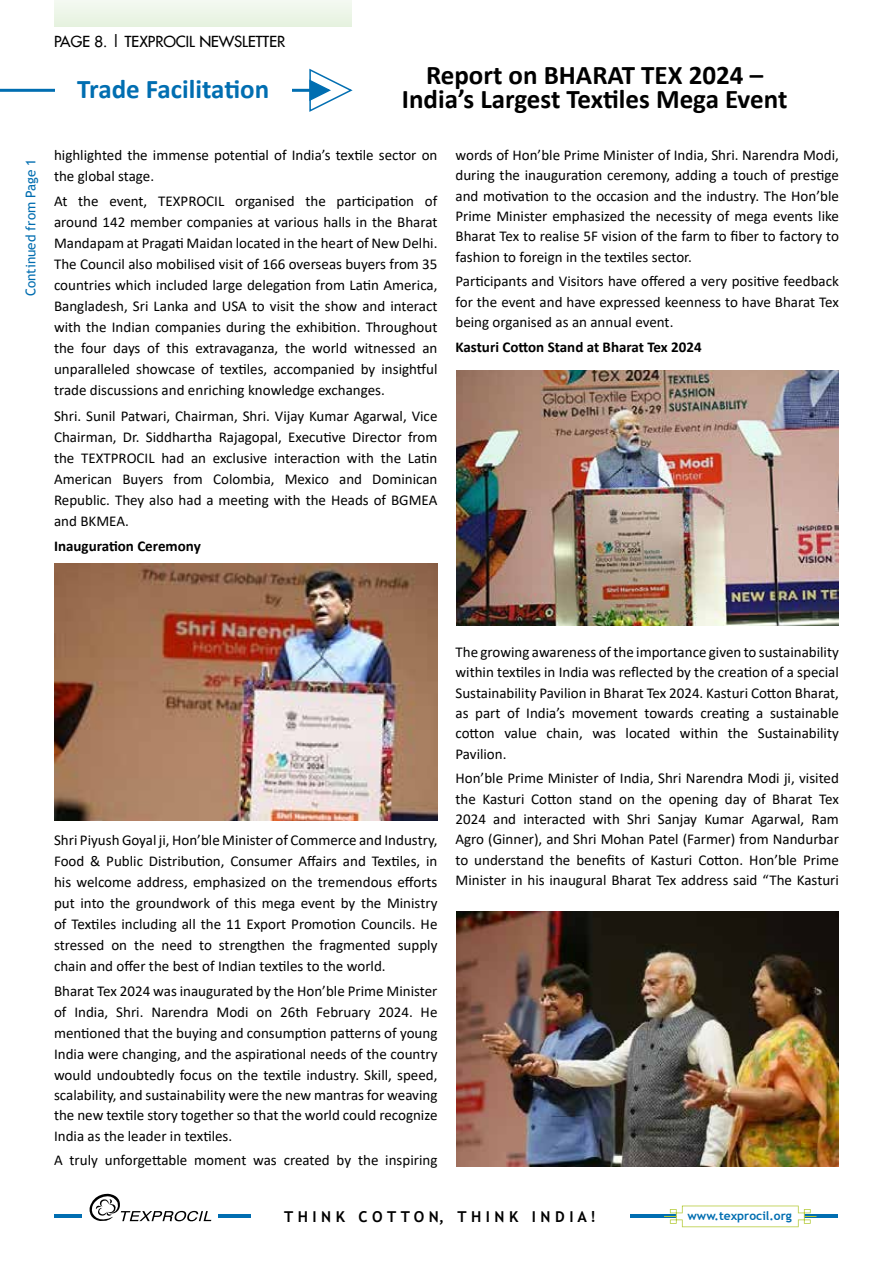
<style>
.page{position:relative;width:893px;height:1262px;background:#fff}
.page>*{position:absolute;margin:0;border:0;box-sizing:border-box;transform-origin:0 0}
.t1{font:700 27px/24px "Calibri";color:#000;text-align:center}
.t2{font:700 27px "Calibri";color:#016eb1}
.t3{font:15px/21px "Calibri";color:#000;text-align:justify}
.t4{font:700 15px "Calibri";color:#000}
.t5{font:15px "Futura 2";color:#000}
.t6{font:700 15px "Trebuchet MS";color:#000101}
.t7{font:13.5px "Trebuchet MS";color:#006db0}
.t8{font:700 12px "Trebuchet MS";color:#016eb1}
</style>
<div class="page">
<div style="left:54px;top:0;width:297px;height:26px;background:#edf6e8"></div>
<hr style="left:55px;top:1214px;width:783px;height:3px;background:#016eb1">
<svg style="left:664px;top:1205px;width:151px;height:22px"></svg>
<div style="left:251px;top:1202px;width:378px;height:27px;background:#fff"></div>
<div style="left:83px;top:1191px;width:135px;height:32px;background:#fff"></div>
<svg style="left:89px;top:1193px;width:122px;height:29px"></svg>
<hr style="left:0;top:89px;width:329px;height:3px;background:#016eb1">
<svg style="left:308px;top:68px;width:45px;height:44px"></svg>
<div style="left:55px;top:72px;width:236px;height:34px;background:#fff"></div>
<img style="left:456px;top:911px;width:382px;height:255px">
<img style="left:456px;top:370px;width:382px;height:255px">
<img style="left:55px;top:563px;width:382px;height:258px">
<p class="t7" style="left:22px;top:296px;width:139px;rotate:-90deg">Continued from Page 1</p>
<p class="t5" style="left:54px;top:32px;width:233px">PAGE 8. | TEXPROCIL NEWSLETTER</p>
<h1 class="t2" style="left:77px;top:70px;width:193px">Trade Facilitation</h1>
<h1 class="t1" style="left:401px;top:63px;width:387px">Report on BHARAT TEX 2024 –<br>India’s Largest Textiles Mega Event</h1>
<p class="t3" style="left:54px;top:144px;width:385px">highlighted the immense potential of India’s textile sector on the global stage.</p>
<p class="t3" style="left:54px;top:190px;width:385px">At the event, TEXPROCIL organised the participation of around 142 member companies at various halls in the Bharat Mandapam at Pragati Maidan located in the heart of New Delhi.<br>The Council also mobilised visit of 166 overseas buyers from 35 countries which included large delegation from Latin America, Bangladesh, Sri Lanka and USA to visit the show and interact with the Indian companies during the exhibition. Throughout the four days of this extravaganza, the world witnessed an unparalleled showcase of textiles, accompanied by insightful trade discussions and enriching knowledge exchanges.</p>
<p class="t3" style="left:54px;top:405px;width:385px">Shri. Sunil Patwari, Chairman, Shri. Vijay Kumar Agarwal, Vice Chairman, Dr. Siddhartha Rajagopal, Executive Director from the TEXTPROCIL had an exclusive interaction with the Latin American Buyers from Colombia, Mexico and Dominican Republic. They also had a meeting with the Heads of BGMEA and BKMEA.</p>
<p class="t4" style="left:54px;top:535px;width:148px">Inauguration Ceremony</p>
<p class="t3" style="left:455px;top:144px;width:385px;line-height:20.4px">words of Hon’ble Prime Minister of India, Shri. Narendra Modi, during the inauguration ceremony, adding a touch of prestige and motivation to the occasion and the industry. The Hon’ble Prime Minister emphasized the necessity of mega events like Bharat Tex to realise 5F vision of the farm to fiber to factory to fashion to foreign in the textiles sector.</p>
<p class="t3" style="left:455px;top:271px;width:385px;line-height:20.4px">Participants and Visitors have offered a very positive feedback for the event and have expressed keenness to have Bharat Tex being organised as an annual event.</p>
<p class="t4" style="left:455px;top:336px;width:247px">Kasturi Cotton Stand at Bharat Tex 2024</p>
<p class="t3" style="left:54px;top:829px;width:385px">Shri Piyush Goyal ji, Hon’ble Minister of Commerce and Industry, Food &amp; Public Distribution, Consumer Affairs and Textiles, in his welcome address, emphasized on the tremendous efforts put into the groundwork of this mega event by the Ministry of Textiles including all the 11 Export Promotion Councils. He stressed on the need to strengthen the fragmented supply chain and offer the best of Indian textiles to the world.</p>
<p class="t3" style="left:54px;top:980px;width:385px;line-height:20.5px">Bharat Tex 2024 was inaugurated by the Hon’ble Prime Minister of India, Shri. Narendra Modi on 26th February 2024. He mentioned that the buying and consumption patterns of young India were changing, and the aspirational needs of the country would undoubtedly focus on the textile industry. Skill, speed, scalability, and sustainability were the new mantras for weaving the new textile story together so that the world could recognize India as the leader in textiles.</p>
<p class="t3" style="left:54px;top:1149px;width:385px">A truly unforgettable moment was created by the inspiring</p>
<p class="t3" style="left:455px;top:641px;width:385px;line-height:20.4px">The growing awareness of the importance given to sustainability within textiles in India was reflected by the creation of a special Sustainability Pavilion in Bharat Tex 2024. Kasturi Cotton Bharat, as part of India’s movement towards creating a sustainable cotton value chain, was located within the Sustainability Pavilion.</p>
<p class="t3" style="left:455px;top:767px;width:385px;line-height:20.4px">Hon’ble Prime Minister of India, Shri Narendra Modi ji, visited the Kasturi Cotton stand on the opening day of Bharat Tex 2024 and interacted with Shri Sanjay Kumar Agarwal, Ram Agro (Ginner), and Shri Mohan Patel (Farmer) from Nandurbar to understand the benefits of Kasturi Cotton. Hon’ble Prime Minister in his inaugural Bharat Tex address said “The Kasturi</p>
<p class="t6" style="left:284px;top:1207px;width:313px">T H I N K C O T T O N, T H I N K I N D I A !</p>
<p class="t8" style="left:687px;top:1208px;width:106px">www.texprocil.org</p>
</div>
